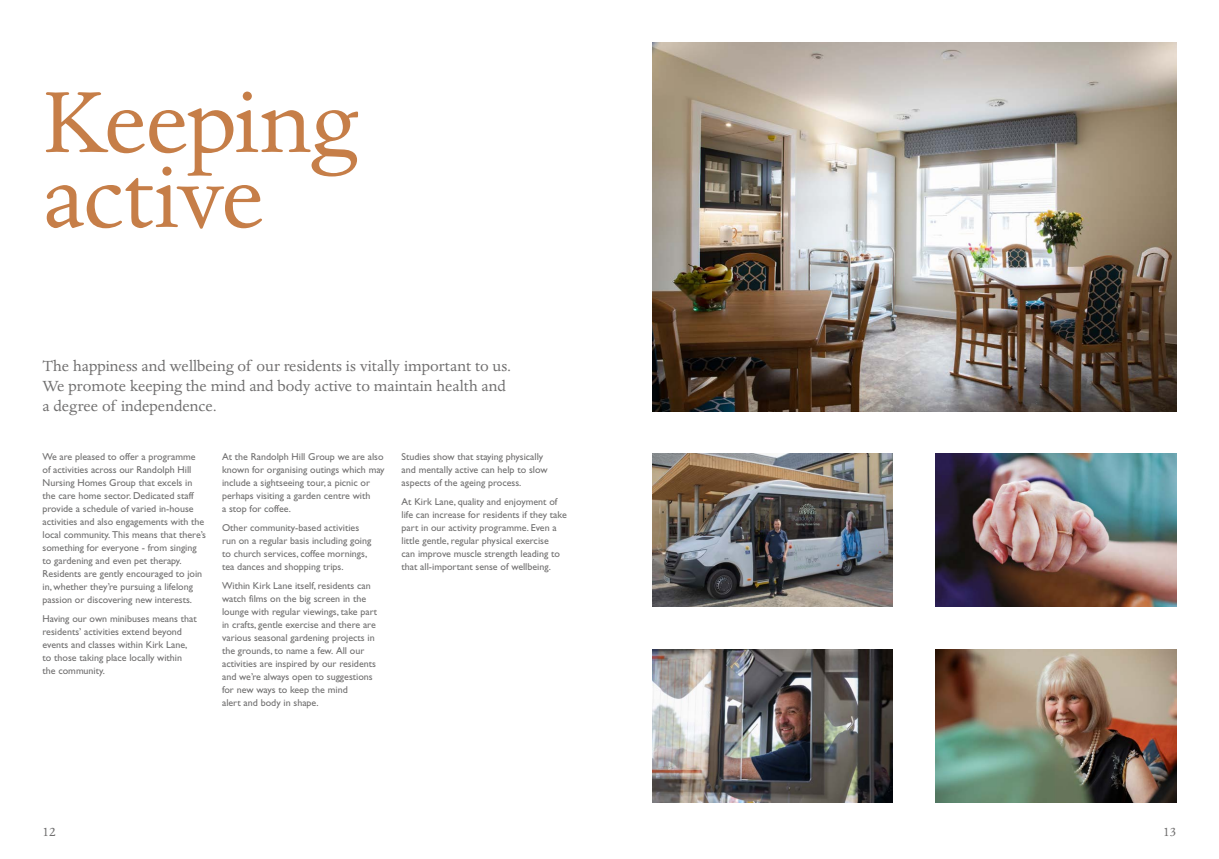
<style>
.page{position:relative;width:1219px;height:859px;background:#fff}
.page>*{position:absolute;margin:0;border:0;box-sizing:border-box;transform-origin:0 0}
.t1{font:100px/75px "Dante MT Std";letter-spacing:-.015em;color:#c67e48}
.t2{font:17px/20px "Dante MT Std";color:#706f6f}
.t3{font:15px "Dante MT Std";color:#706f6f}
.t4{font:10px/13px "Gill Sans Std";color:#706f6f}
</style>
<div class="page">
<img style="left:652px;top:649px;width:241px;height:153px">
<img style="left:935px;top:454px;width:241px;height:153px">
<img style="left:935px;top:649px;width:241px;height:153px">
<img style="left:652px;top:454px;width:241px;height:153px">
<img style="left:652px;top:43px;width:524px;height:368px">
<h1 class="t1" style="left:43px;top:85px;width:316px">Keeping active</h1>
<h2 class="t2" style="left:43px;top:356px;width:470px">The happiness and wellbeing of our residents is vitally important to us.<br>We promote keeping the mind and body active to maintain health and a degree of independence.</h2>
<p class="t4" style="left:43px;top:451px;width:165px">We are pleased to offer a programme of activities across our Randolph Hill Nursing Homes Group that excels in the care home sector. Dedicated staff provide a schedule of varied in-house activities and also engagements with the local community. This means that there’s something for everyone - from singing to gardening and even pet therapy.<br>Residents are gently encouraged to join in, whether they’re pursuing a lifelong passion or discovering new interests.</p>
<p class="t4" style="left:43px;top:612px;width:156px">Having our own minibuses means that residents’ activities extend beyond events and classes within Kirk Lane, to those taking place locally within the community.</p>
<p class="t4" style="left:402px;top:451px;width:148px">Studies show that staying physically and mentally active can help to slow aspects of the ageing process.</p>
<p class="t4" style="left:402px;top:495px;width:167px">At Kirk Lane, quality and enjoyment of life can increase for residents if they take part in our activity programme. Even a little gentle, regular physical exercise<br>can improve muscle strength leading to that all-important sense of wellbeing.</p>
<p class="t4" style="left:222px;top:451px;width:164px">At the Randolph Hill Group we are also known for organising outings which may include a sightseeing tour, a picnic or perhaps visiting a garden centre with<br>a stop for coffee.</p>
<p class="t4" style="left:222px;top:521px;width:151px">Other community-based activities run on a regular basis including going to church services, coffee mornings, tea dances and shopping trips.</p>
<p class="t4" style="left:222px;top:579px;width:157px">Within Kirk Lane itself, residents can watch films on the big screen in the lounge with regular viewings, take part in crafts, gentle exercise and there are various seasonal gardening projects in the grounds, to name a few. All our activities are inspired by our residents and we’re always open to suggestions for new ways to keep the mind<br>alert and body in shape.</p>
<h3 class="t3" style="left:43px;top:822px;width:15px">12</h3>
<h3 class="t3" style="left:1163px;top:822px;width:15px">13</h3>
</div>
